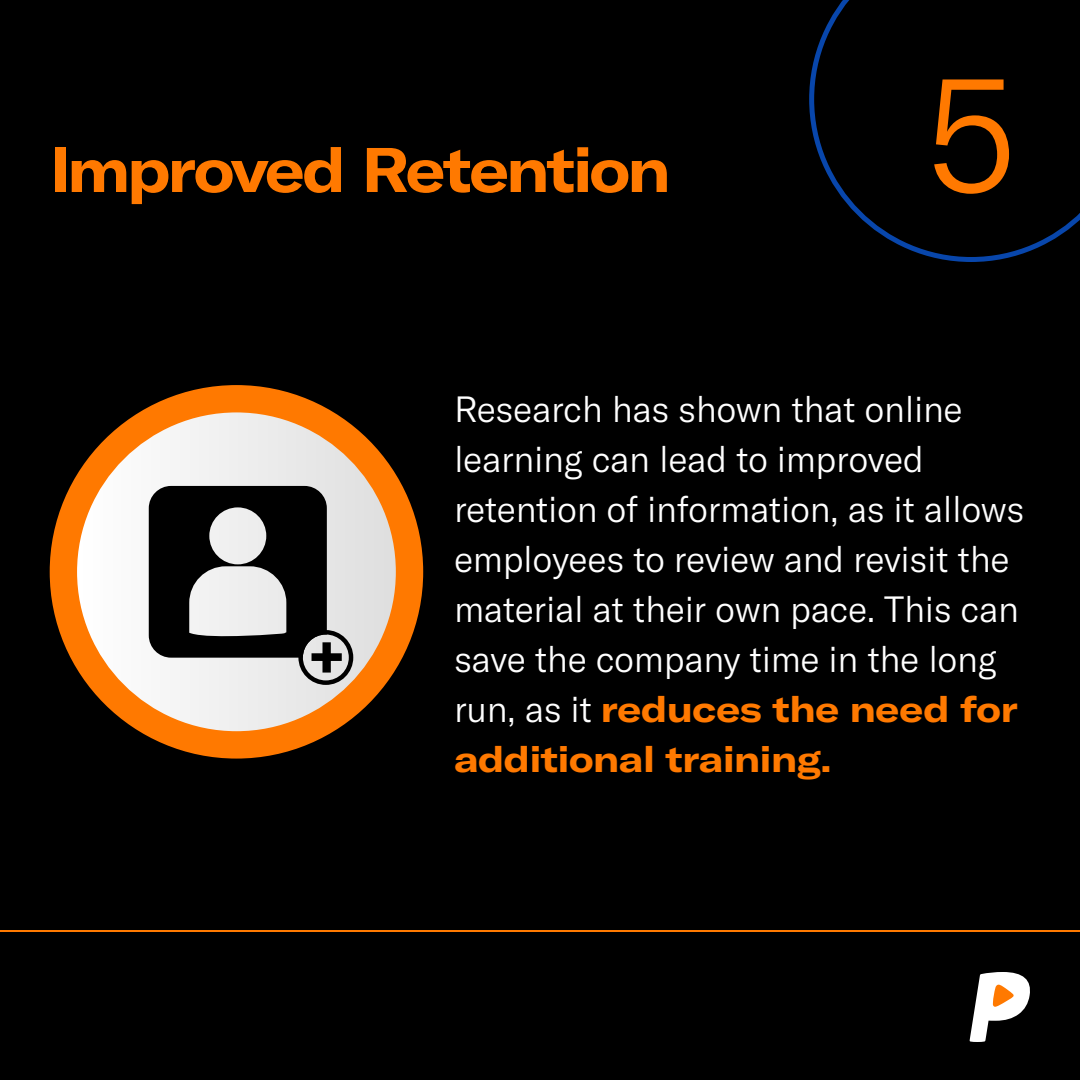
<style>
.page{position:relative;width:1080px;height:1080px;background:#000}
.page>*{position:absolute;margin:0;border:0;box-sizing:border-box;transform-origin:0 0}
.t1{font:300 161px "GT America";color:#ff7900}
.t2{font:700 expanded 62px "GT America";letter-spacing:-.045em;color:#ff7900;scale:.96 1}
.text{font:300 36px/50px "GT America";letter-spacing:-.01em;color:#fff}
.s1{font-weight:700;font-stretch:expanded;color:#ff7900}
</style>
<div class="page">
<svg style="left:970px;top:972px;width:60px;height:70px"></svg>
<hr style="left:0;top:930px;width:1080px;height:2px;background:#ff7900">
<svg style="left:809px;top:0;width:271px;height:262px"></svg>
<div style="left:50px;top:385px;width:373px;height:374px;background:#ff7900;border-radius:50%"></div>
<div style="left:77px;top:412px;width:319px;height:319px;background:linear-gradient(to right,#fffefe,#dfdddc);border-radius:159px"></div>
<svg style="left:149px;top:486px;width:204px;height:199px;background:#6b6b6b"></svg>
<p class="t2" style="left:50px;top:131px;width:648px">Improved Retention</p>
<p class="t1" style="left:926px;top:41px;width:92px">5</p>
<p class="text" style="left:454px;top:385px;width:572px">Research has shown that online learning can lead to improved retention of information, as it allows employees to review and revisit the material at their own pace. This can save the company time in the long run, as it <span class="s1">reduces the need for additional training.</span></p>
</div>
